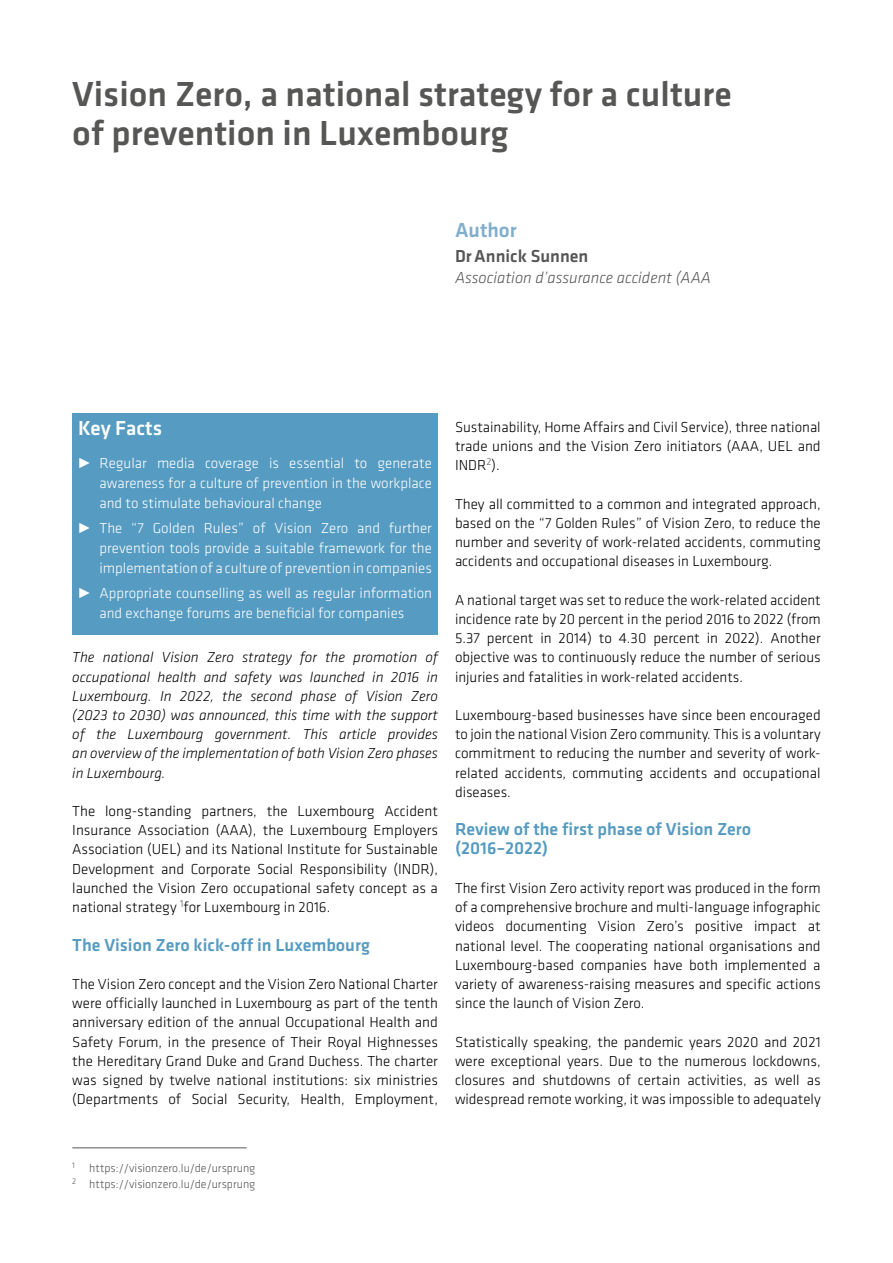
<style>
.page{position:relative;width:893px;height:1263px;background:#fff}
.page>*{position:absolute;margin:0;border:0;box-sizing:border-box;transform-origin:0 0}
.t1{font:500 36px/39px "Klavika";color:#565655}
.t2{font:500 21px "Klavika";color:#fff}
.t3{font:500 21px "Klavika";color:#81aecd}
.t4{font:500 18px/19.2px "Klavika";color:#569bc1}
.t5{font:500 18px "Klavika";color:#565655}
.t6{font:italic 300 16.5px "Klavika";color:#565655}
.t7{font:300 15px/19.2px "Klavika";color:#000;text-align:justify}
.t8{font:300 15px/20.2px "Klavika";color:#fff;text-align:justify}
.t9{font:italic 300 15px/19.2px "Klavika";color:#000;text-align:justify}
.t10{font:300 12px/15.8px "Klavika";color:#565655}
</style>
<div class="page">
<div style="left:72px;top:413px;width:366px;height:221px;background:#569bc1"></div>
<hr style="left:72px;top:1147px;width:175px;height:1px;background:#565655">
<h1 class="t1" style="left:72px;top:73px;width:661px">Vision Zero, a national strategy for a culture of prevention in Luxembourg</h1>
<h2 class="t3" style="left:455px;top:215px;width:63px">Author</h2>
<p class="t5" style="left:455px;top:244px;width:135px">Dr Annick Sunnen</p>
<p class="t6" style="left:455px;top:267px;width:257px">Association d’assurance accident (AAA</p>
<h2 class="t2" style="left:78px;top:413px;width:85px">Key Facts</h2>
<p class="t8" style="left:100px;top:452px;width:334px;text-indent:-21px">˰ Regular media coverage is essential to generate awareness for a culture of prevention in the workplace and to stimulate behavioural change</p>
<p class="t8" style="left:100px;top:517px;width:334px;text-indent:-21px">˰ The “7 Golden Rules” of Vision Zero and further prevention tools provide a suitable framework for the implementation of a culture of prevention in companies</p>
<p class="t8" style="left:78px;top:582px;width:355px;text-align:center">˰ Appropriate counselling as well as regular information and exchange forums are beneficial for companies</p>
<p class="t9" style="left:72px;top:648px;width:367px">The national Vision Zero strategy for the promotion of occupational health and safety was launched in 2016 in Luxembourg. In 2022, the second phase of Vision Zero (2023 to 2030) was announced, this time with the support of the Luxembourg government. This article provides an overview of the implementation of both Vision Zero phases in Luxembourg.</p>
<p class="t7" style="left:72px;top:801px;width:367px">The long-standing partners, the Luxembourg Accident Insurance Association (AAA), the Luxembourg Employers Association (UEL) and its National Institute for Sustainable Development and Corporate Social Responsibility (INDR), launched the Vision Zero occupational safety concept as a national strategy <sup>1</sup>for Luxembourg in 2016.</p>
<p class="t4" style="left:72px;top:934px;width:299px">The Vision Zero kick-off in Luxembourg</p>
<p class="t7" style="left:72px;top:974px;width:367px">The Vision Zero concept and the Vision Zero National Charter were officially launched in Luxembourg as part of the tenth anniversary edition of the annual Occupational Health and Safety Forum, in the presence of Their Royal Highnesses the Hereditary Grand Duke and Grand Duchess. The charter was signed by twelve national institutions: six ministries (Departments of Social Security, Health, Employment,</p>
<p class="t7" style="left:455px;top:417px;width:367px">Sustainability, Home Affairs and Civil Service), three national trade unions and the Vision Zero initiators (AAA, UEL and INDR<sup>2</sup>).</p>
<p class="t7" style="left:455px;top:494px;width:367px">They all committed to a common and integrated approach, based on the “7 Golden Rules” of Vision Zero, to reduce the number and severity of work-related accidents, commuting accidents and occupational diseases in Luxembourg.</p>
<p class="t7" style="left:455px;top:590px;width:367px">A national target was set to reduce the work-related accident incidence rate by 20 percent in the period 2016 to 2022 (from 5.37 percent in 2014) to 4.30 percent in 2022). Another objective was to continuously reduce the number of serious injuries and fatalities in work-related accidents.</p>
<p class="t7" style="left:455px;top:705px;width:367px">Luxembourg-based businesses have since been encouraged to join the national Vision Zero community. This is a voluntary commitment to reducing the number and severity of work&shy;related accidents, commuting accidents and occupational diseases.</p>
<p class="t4" style="left:455px;top:819px;width:298px">Review of the first phase of Vision Zero (2016–2022)</p>
<p class="t7" style="left:455px;top:878px;width:367px">The first Vision Zero activity report was produced in the form of a comprehensive brochure and multi-language infographic videos documenting Vision Zero’s positive impact at national level. The cooperating national organisations and Luxembourg-based companies have both implemented a variety of awareness-raising measures and specific actions since the launch of Vision Zero.</p>
<p class="t7" style="left:455px;top:1032px;width:367px">Statistically speaking, the pandemic years 2020 and 2021 were exceptional years. Due to the numerous lockdowns, closures and shutdowns of certain activities, as well as widespread remote working, it was impossible to adequately</p>
<p class="t10" style="left:72px;top:1160px;width:185px"><sup>1</sup> https://visionzero.lu/de/ursprung<br><sup>2</sup> https://visionzero.lu/de/ursprung</p>
</div>
